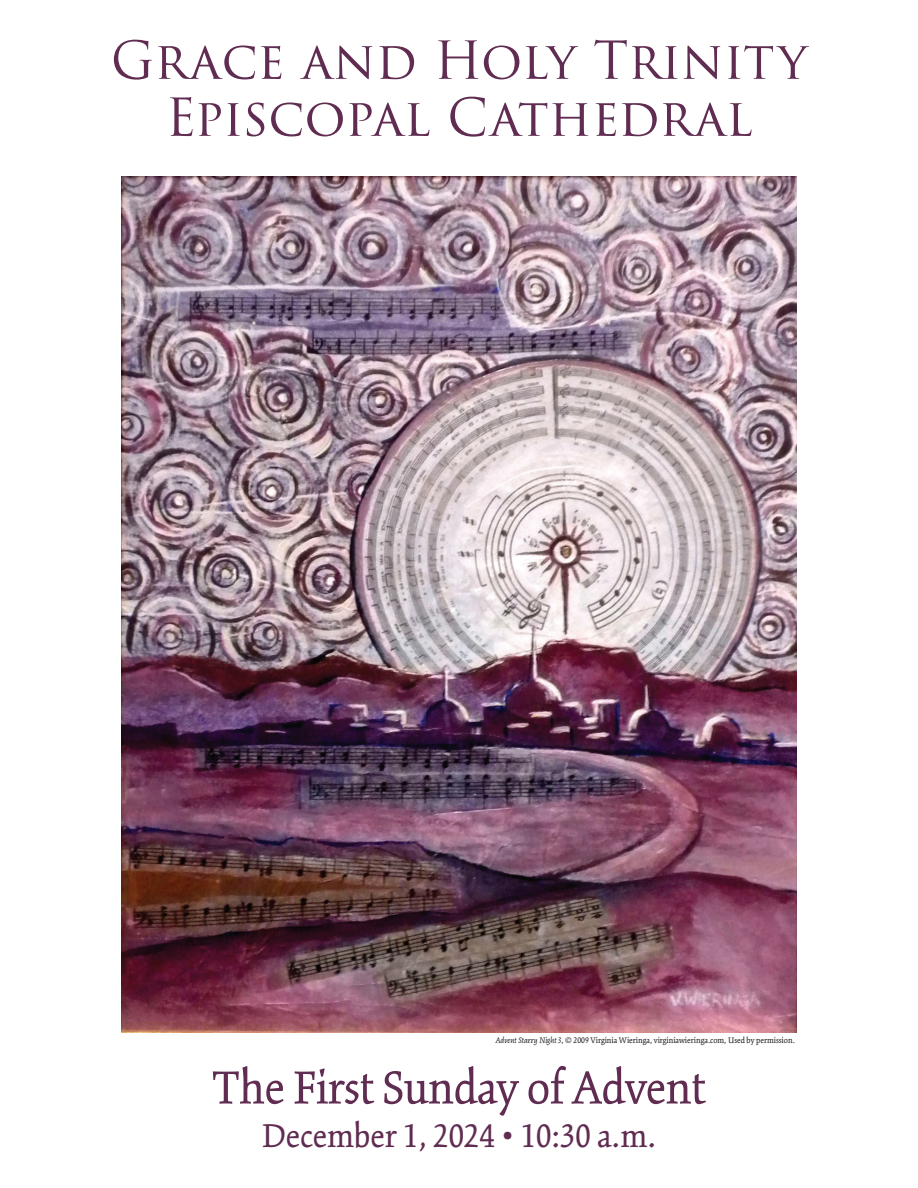
<style>
.page{position:relative;width:918px;height:1188px;background:#fff}
.page>*{position:absolute;margin:0;border:0;box-sizing:border-box;transform-origin:0 0}
.t1{font:51px/57px "Trajan Pro 3";letter-spacing:-.01em;color:#602c51;text-align:center}
.t2{font:51px "Kinesis Pro 3";letter-spacing:-.015em;color:#602c51}
.t3{font:36px "Kinesis Pro 3";color:#602c51}
.t4{font:9px "Kinesis Pro 3";color:#231f20}
.s1{font-style:italic}
</style>
<div class="page">
<img style="left:122px;top:177px;width:674px;height:855px">
<h1 class="t1" style="left:111px;top:34px;width:698px">Grace and Holy Trinity<br>Episcopal Cathedral</h1>
<p class="t4" style="left:496px;top:1035px;width:301px"><span class="s1">Advent Starry Night 3</span>, © 2009 Virginia Wieringa, virginiawieringa.com, Used by permission.</p>
<h1 class="t2" style="left:212px;top:1058px;width:495px">The First Sunday of Advent</h1>
<h2 class="t3" style="left:262px;top:1115px;width:396px">December 1, 2024 • 10:30 a.m.</h2>
</div>
